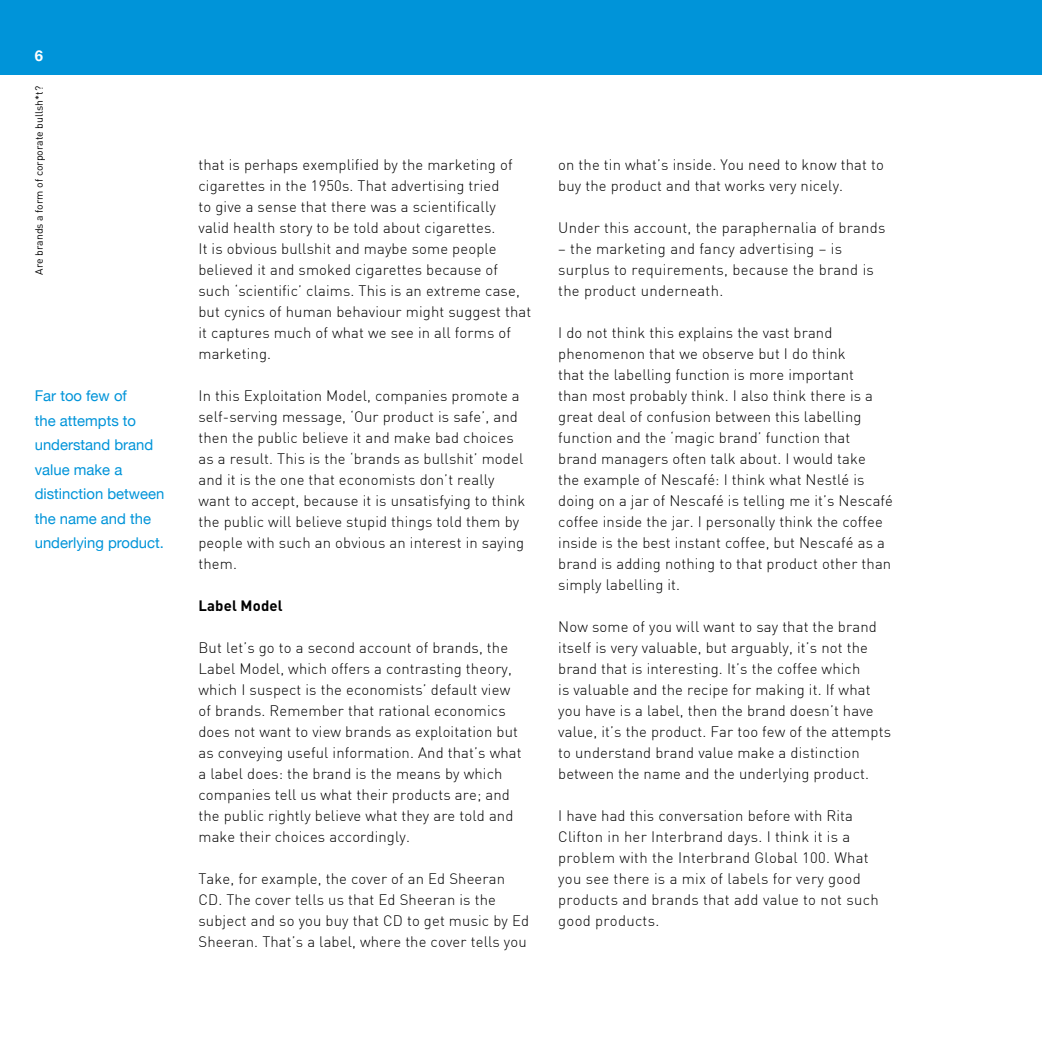
<style>
.page{position:relative;width:1042px;height:1042px;background:#fff}
.page>*{position:absolute;margin:0;border:0;box-sizing:border-box;transform-origin:0 0}
.t1{font:300 14.88px/21px "DIN";letter-spacing:.01em;color:#000}
.Lecture_HELVETICA_QU{font:14.88px/24.5px "Helvetica Neue";color:#0094d9}
.t2{font:700 14.88px "DIN";letter-spacing:.01em;color:#000}
.t3{font:700 14.88px "Helvetica Neue";color:#fff}
.t4{font:10.5px "DIN";color:#000}
</style>
<div class="page">
<div style="left:0;top:0;width:1042px;height:74px;background:#0094d9"></div>
<p class="t3" style="left:35px;top:44px;width:10px">6</p>
<p class="t4" style="left:33px;top:275px;width:190px;rotate:-90deg">Are brands a form of corporate bullsh*t?</p>
<p class="Lecture_HELVETICA_QU" style="left:35px;top:385px;width:131px">Far too few of<br>the attempts to understand brand value make a distinction between the name and the underlying product.</p>
<p class="t1" style="left:198px;top:154px;width:334px">that is perhaps exemplified by the marketing of cigarettes in the 1950s. That advertising tried<br>to give a sense that there was a scientifically<br>valid health story to be told about cigarettes.<br>It is obvious bullshit and maybe some people believed it and smoked cigarettes because of such ‘scientific’ claims. This is an extreme case, but cynics of human behaviour might suggest that it captures much of what we see in all forms of marketing.</p>
<p class="t1" style="left:198px;top:385px;width:328px">In this Exploitation Model, companies promote a self-serving message, ‘Our product is safe’, and then the public believe it and make bad choices as a result. This is the ‘brands as bullshit’ model and it is the one that economists don’t really want to accept, because it is unsatisfying to think the public will believe stupid things told them by people with such an obvious an interest in saying them.</p>
<p class="t2" style="left:198px;top:596px;width:86px">Label Model</p>
<p class="t1" style="left:198px;top:637px;width:325px">But let’s go to a second account of brands, the Label Model, which offers a contrasting theory, which I suspect is the economists’ default view of brands. Remember that rational economics does not want to view brands as exploitation but as conveying useful information. And that’s what a label does: the brand is the means by which companies tell us what their products are; and the public rightly believe what they are told and make their choices accordingly.</p>
<p class="t1" style="left:198px;top:868px;width:332px">Take, for example, the cover of an Ed Sheeran CD. The cover tells us that Ed Sheeran is the subject and so you buy that CD to get music by Ed Sheeran. That’s a label, where the cover tells you</p>
<p class="t1" style="left:558px;top:154px;width:327px">on the tin what’s inside. You need to know that to buy the product and that works very nicely.</p>
<p class="t1" style="left:558px;top:217px;width:329px">Under this account, the paraphernalia of brands</p>
<p class="t1" style="left:558px;top:238px;width:317px">– the marketing and fancy advertising – is surplus to requirements, because the brand is the product underneath.</p>
<p class="t1" style="left:558px;top:322px;width:336px">I do not think this explains the vast brand phenomenon that we observe but I do think<br>that the labelling function is more important<br>than most probably think. I also think there is a great deal of confusion between this labelling function and the ‘magic brand’ function that<br>brand managers often talk about. I would take<br>the example of Nescafé: I think what Nestlé is doing on a jar of Nescafé is telling me it’s Nescafé coffee inside the jar. I personally think the coffee inside is the best instant coffee, but Nescafé as a brand is adding nothing to that product other than simply labelling it.</p>
<p class="t1" style="left:558px;top:616px;width:334px">Now some of you will want to say that the brand itself is very valuable, but arguably, it’s not the brand that is interesting. It’s the coffee which<br>is valuable and the recipe for making it. If what you have is a label, then the brand doesn’t have value, it’s the product. Far too few of the attempts to understand brand value make a distinction between the name and the underlying product.</p>
<p class="t1" style="left:558px;top:805px;width:322px">I have had this conversation before with Rita Clifton in her Interbrand days. I think it is a problem with the Interbrand Global 100. What you see there is a mix of labels for very good products and brands that add value to not such good products.</p>
</div>
